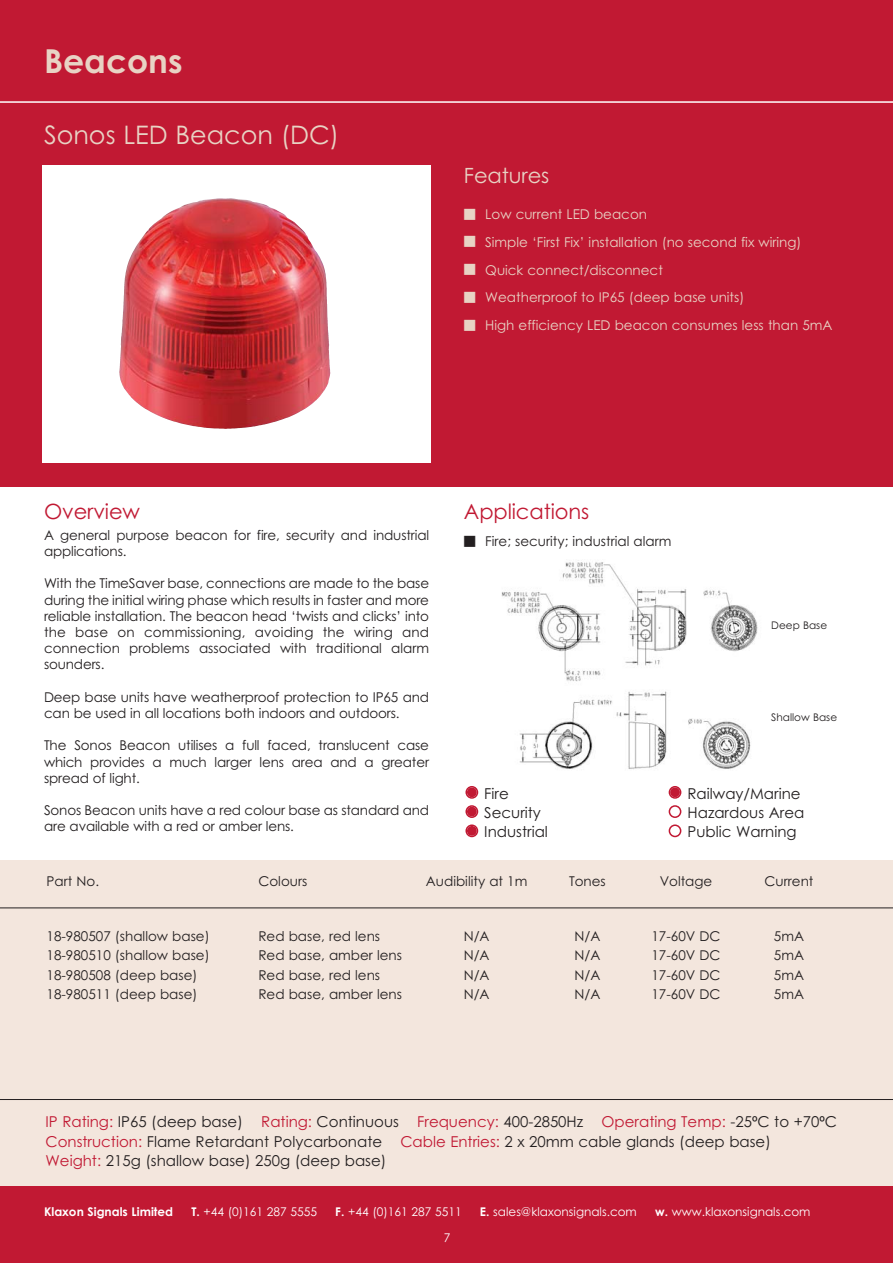
<style>
.page{position:relative;width:893px;height:1263px;background:#fff}
.page>*{position:absolute;margin:0;border:0;box-sizing:border-box;transform-origin:0 0}
.t1{font:700 33px "Century Gothic";color:#e8d3c4}
.t2{font:25.5px "Century Gothic";color:#e8d3c4}
.t3{font:21px "Century Gothic";letter-spacing:-.005em;color:#c11933}
.t4{font:21px "Century Gothic";letter-spacing:-.005em;color:#e8d3c4}
.t5{font:15px/19.2px "Century Gothic";color:#231f20}
.t6{font:13.5px/16.2px "Century Gothic";letter-spacing:-.01em;color:#231f20}
.t7{font:13.5px "Century Gothic";color:#e8d3c4}
.t8{font:12px "Century Gothic";color:#fff}
.t9{font:700 12px "Century Gothic";color:#fff}
.t10{font:10.5px "Century Gothic";color:#231f20}
.s1{color:#c11933}
.s2{font-family:"Arial"}
.s3{font-weight:700}
</style>
<div class="page">
<div style="left:0;top:860px;width:892px;height:328px;background:#f3e6dd"></div>
<div style="left:0;top:0;width:892px;height:486px;background:#c11933"></div>
<svg style="left:43px;top:166px;width:388px;height:297px;background:#f3d3d5"></svg>
<hr style="left:0;top:908px;width:892px;height:1px;background:#231f20">
<hr style="left:0;top:1099px;width:892px;height:1px;background:#231f20">
<hr style="left:0;top:101px;width:892px;height:2px;background:#fff">
<svg style="left:669px;top:824px;width:12px;height:13px"></svg>
<svg style="left:669px;top:805px;width:12px;height:13px"></svg>
<svg style="left:465px;top:824px;width:13px;height:13px"></svg>
<svg style="left:465px;top:805px;width:13px;height:13px"></svg>
<svg style="left:465px;top:786px;width:13px;height:13px"></svg>
<svg style="left:669px;top:786px;width:12px;height:13px"></svg>
<img style="left:119px;top:198px;width:133px;height:173px">
<div style="left:0;top:1186px;width:892px;height:77px;background:#c11933"></div>
<img style="left:502px;top:560px;width:256px;height:122px">
<img style="left:519px;top:691px;width:232px;height:78px">
<p class="t1" style="left:44px;top:49px;width:140px">Beacons</p>
<p class="t2" style="left:44px;top:125px;width:297px">Sonos LED Beacon (DC)</p>
<p class="t4" style="left:464px;top:167px;width:87px">Features</p>
<p class="t7" style="left:464px;top:209px;width:185px">■ Low current LED beacon</p>
<p class="t7" style="left:464px;top:237px;width:339px">■ Simple ‘First Fix’ installation (no second fix wiring)</p>
<p class="t7" style="left:464px;top:265px;width:200px">■ Quick connect/disconnect</p>
<p class="t7" style="left:464px;top:292px;width:282px">■ Weatherproof to IP65 (deep base units)</p>
<p class="t7" style="left:464px;top:320px;width:370px">■ High efficiency LED beacon consumes less than 5mA</p>
<p class="t3" style="left:44px;top:504px;width:97px">Overview</p>
<p class="t6" style="left:44px;top:528px;width:387px">A general purpose beacon for fire, security and industrial applications.</p>
<p class="t6" style="left:44px;top:577px;width:387px;text-align:justify">With the TimeSaver base, connections are made to the base during the initial wiring phase which results in faster and more reliable installation. The beacon head ‘twists and clicks’ into the base on commissioning, avoiding the wiring and connection problems associated with traditional alarm sounders.</p>
<p class="t6" style="left:44px;top:690px;width:387px">Deep base units have weatherproof protection to IP65 and can be used in all locations both indoors and outdoors.</p>
<p class="t6" style="left:44px;top:739px;width:387px;text-align:justify">The Sonos Beacon utilises a full faced, translucent case which provides a much larger lens area and a greater spread of light.</p>
<p class="t6" style="left:44px;top:804px;width:386px">Sonos Beacon units have a red colour base as standard and are available with a red or amber lens.</p>
<p class="t3" style="left:464px;top:504px;width:127px">Applications</p>
<p class="t6" style="left:464px;top:535px;width:209px">■ Fire; security; industrial alarm</p>
<p class="t10" style="left:771px;top:622px;width:57px">Deep Base</p>
<p class="t10" style="left:771px;top:713px;width:67px">Shallow Base</p>
<p class="t5" style="left:484px;top:785px;width:65px">Fire<br>Security<br>Industrial</p>
<p class="t5" style="left:687px;top:785px;width:118px">Railway/Marine<br>Hazardous Area<br>Public Warning</p>
<p class="t6" style="left:47px;top:874px;width:54px">Part No.</p>
<p class="t6" style="left:258px;top:874px;width:50px">Colours</p>
<p class="t6" style="left:426px;top:874px;width:103px">Audibility at 1m</p>
<p class="t6" style="left:569px;top:874px;width:38px">Tones</p>
<p class="t6" style="left:660px;top:874px;width:54px">Voltage</p>
<p class="t6" style="left:764px;top:874px;width:50px">Current</p>
<p class="t6" style="left:47px;top:929px;width:165px">18-980507 (shallow base)</p>
<p class="t6" style="left:258px;top:929px;width:123px">Red base, red lens</p>
<p class="t6" style="left:464px;top:929px;width:27px">N/A</p>
<p class="t6" style="left:574px;top:929px;width:27px">N/A</p>
<p class="t6" style="left:651px;top:929px;width:71px">17-60V DC</p>
<p class="t6" style="left:774px;top:929px;width:32px">5mA</p>
<p class="t6" style="left:47px;top:949px;width:165px">18-980510 (shallow base)</p>
<p class="t6" style="left:258px;top:949px;width:145px">Red base, amber lens</p>
<p class="t6" style="left:464px;top:949px;width:27px">N/A</p>
<p class="t6" style="left:574px;top:949px;width:27px">N/A</p>
<p class="t6" style="left:651px;top:949px;width:71px">17-60V DC</p>
<p class="t6" style="left:774px;top:949px;width:32px">5mA</p>
<p class="t6" style="left:47px;top:968px;width:152px">18-980508 (deep base)</p>
<p class="t6" style="left:258px;top:968px;width:123px">Red base, red lens</p>
<p class="t6" style="left:464px;top:968px;width:27px">N/A</p>
<p class="t6" style="left:574px;top:968px;width:27px">N/A</p>
<p class="t6" style="left:651px;top:968px;width:71px">17-60V DC</p>
<p class="t6" style="left:774px;top:968px;width:32px">5mA</p>
<p class="t6" style="left:47px;top:988px;width:152px">18-980511 (deep base)</p>
<p class="t6" style="left:258px;top:988px;width:145px">Red base, amber lens</p>
<p class="t6" style="left:464px;top:988px;width:27px">N/A</p>
<p class="t6" style="left:574px;top:988px;width:27px">N/A</p>
<p class="t6" style="left:651px;top:988px;width:71px">17-60V DC</p>
<p class="t6" style="left:774px;top:988px;width:32px">5mA</p>
<p class="t5" style="left:46px;top:1113px;width:793px"><span class="s1">IP Rating:</span> IP65 (deep base) <span class="s1">Rating:</span> Continuous <span class="s1">Frequency:</span> 400-2850Hz <span class="s1">Operating Temp:</span> -25<span class="s2">º</span>C to +70<span class="s2">º</span>C<br><span class="s1">Construction:</span> Flame Retardant Polycarbonate <span class="s1">Cable Entries:</span> 2 x 20mm cable glands (deep base)<br><span class="s1">Weight:</span> 215g (shallow base) 250g (deep base)</p>
<p class="t9" style="left:44px;top:1207px;width:131px">Klaxon Signals Limited</p>
<p class="t8" style="left:191px;top:1207px;width:127px"><span class="s3">T.</span> +44 (0)161 287 5555</p>
<p class="t8" style="left:335px;top:1207px;width:128px"><span class="s3">F.</span> +44 (0)161 287 5511</p>
<p class="t8" style="left:480px;top:1207px;width:158px"><span class="s3">E.</span> sales@klaxonsignals.com</p>
<p class="t8" style="left:655px;top:1207px;width:157px"><span class="s3">w.</span> www.klaxonsignals.com</p>
<p class="t8" style="left:444px;top:1233px;width:8px">7</p>
</div>
